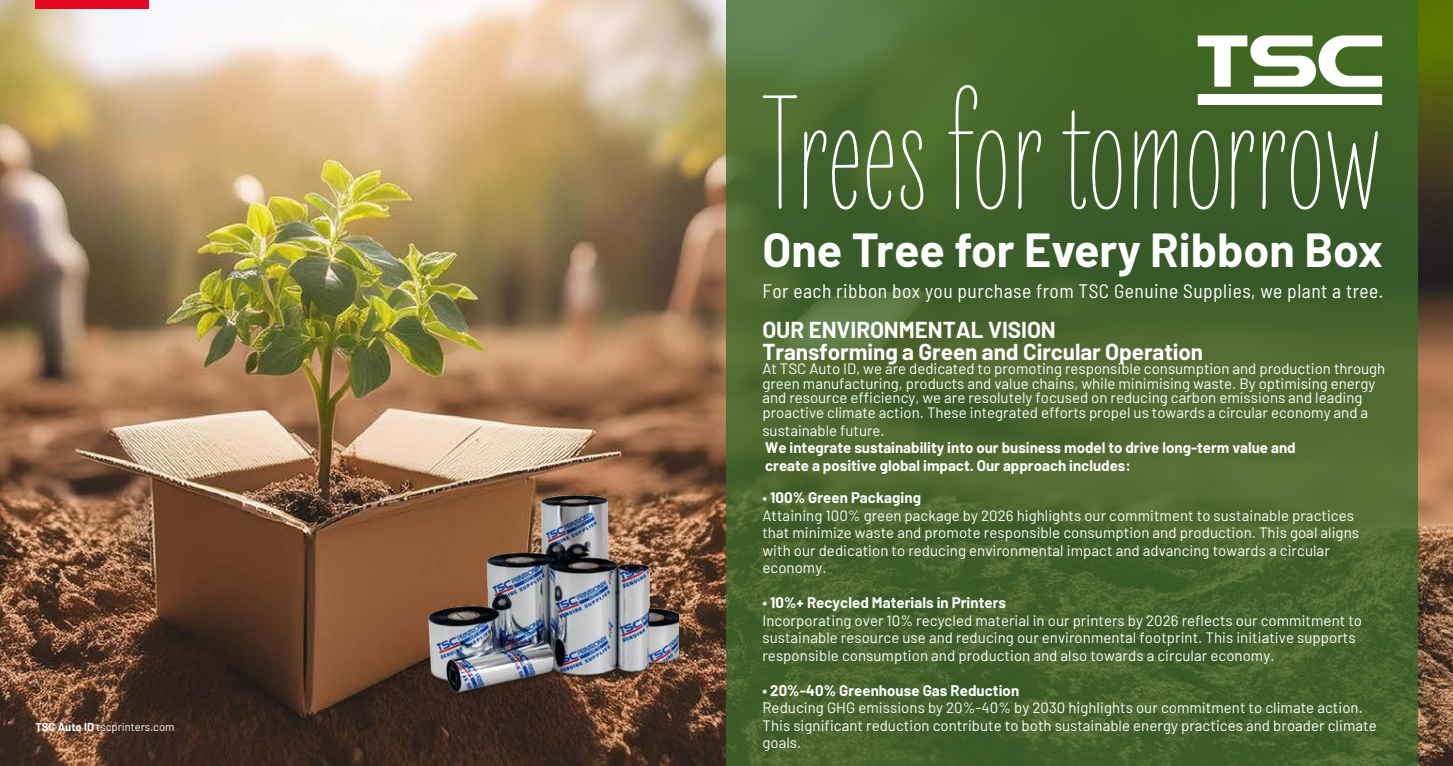
<style>
.page{position:relative;width:1453px;height:766px;background:#fff}
.page>*{position:absolute;margin:0;border:0;box-sizing:border-box;transform-origin:0 0}
.t1{font:165.75px "Liebe Erika";color:#fff}
.t2{font:700 46.62px "Barlow";color:#fff}
.t3{font:700 22.5px/21.8px "Barlow";letter-spacing:-.005em;color:#fff}
.t4{font:semi-condensed 19.5px "Barlow";letter-spacing:.025em;color:#fff}
.t5{font:15px/17.5px "Barlow";letter-spacing:.005em;color:#fff}
.t6{font:700 15px/17.5px "Barlow";color:#fff}
.t7{font:11.25px "Barlow";color:#fff}
.s1{font-weight:700}
</style>
<div class="page">
<img style="left:0;top:0;width:1453px;height:765px">
<svg style="left:726px;top:0;width:691px;height:765px;background:#47652e"></svg>
<img style="left:383px;top:478px;width:296px;height:227px">
<svg style="left:1198px;top:35px;width:184px;height:70px"></svg>
<div style="left:35px;top:0;width:114px;height:9px;background:#e40523"></div>
<p class="t7" style="left:35px;top:718px;width:140px"><span class="s1">TSC Auto ID</span> tscprinters.com</p>
<h1 class="t1" style="left:762px;top:66px;width:622px">Trees for tomorrow</h1>
<h2 class="t2" style="left:762px;top:216px;width:622px">One Tree for Every Ribbon Box</h2>
<p class="t4" style="left:762px;top:277px;width:622px">For each ribbon box you purchase from TSC Genuine Supplies, we plant a tree.</p>
<h3 class="t3" style="left:762px;top:317px;width:442px">OUR ENVIRONMENTAL VISION<br>Transforming a Green and Circular Operation</h3>
<p class="t5" style="left:762px;top:360px;width:624px;line-height:14.5px">At TSC Auto ID, we are dedicated to promoting responsible consumption and production through green manufacturing, products and value chains, while minimising waste. By optimising energy and resource efficiency, we are resolutely focused on reducing carbon emissions and leading proactive climate action. These integrated efforts propel us towards a circular economy and a</p>
<p class="t5" style="left:762px;top:420px;width:124px">sustainable future.</p>
<p class="t6" style="left:765px;top:438px;width:532px">We integrate sustainability into our business model to drive long-term value and create a positive global impact. Our approach includes:</p>
<p class="t5" style="left:762px;top:487px;width:598px">• <span class="s1">100% Green Packaging<br></span>Attaining 100% green package by 2026 highlights our commitment to sustainable practices that minimize waste and promote responsible consumption and production. This goal aligns with our dedication to reducing environmental impact and advancing towards a circular economy.</p>
<p class="t6" style="left:762px;top:592px;width:245px">• 10%+ Recycled Materials in Printers</p>
<p class="t5" style="left:762px;top:610px;width:601px">Incorporating over 10% recycled material in our printers by 2026 reflects our commitment to sustainable resource use and reducing our environmental footprint. This initiative supports responsible consumption and production and also towards a circular economy.</p>
<p class="t6" style="left:762px;top:680px;width:258px">• 20%-40% Greenhouse Gas Reduction</p>
<p class="t5" style="left:762px;top:697px;width:616px">Reducing GHG emissions by 20%-40% by 2030 highlights our commitment to climate action.<br>This significant reduction contribute to both sustainable energy practices and broader climate goals.</p>
</div>
